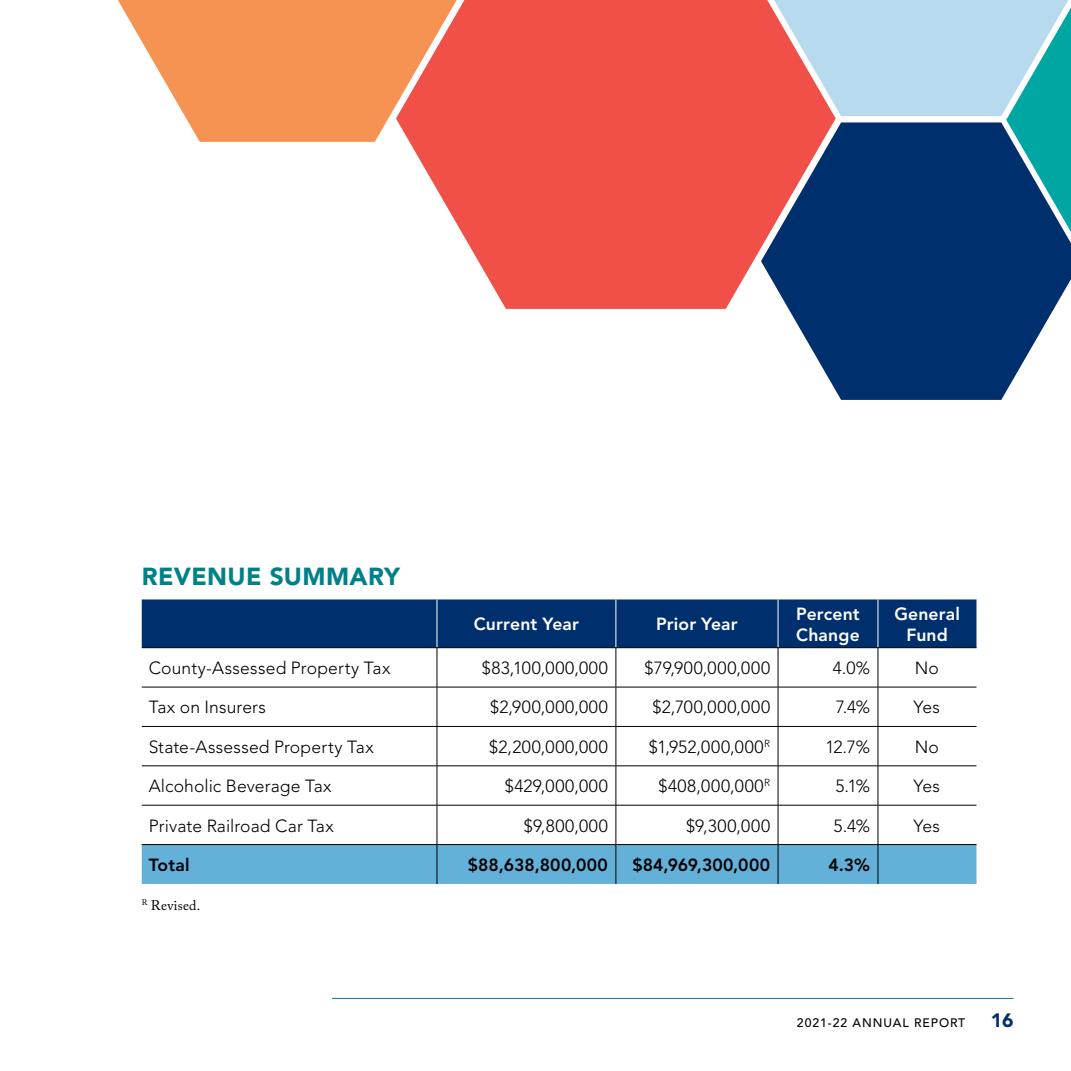
<style>
.page{position:relative;width:1071px;height:1071px;background:#fff}
.page>*{position:absolute;margin:0;border:0;box-sizing:border-box;transform-origin:0 0}
.t1{font:900 24.5px "Avenir LT Std";letter-spacing:.015em;color:#008188}
.Table_Text{font:300 17.5px "Avenir LT Std";letter-spacing:.015em;color:#000}
.Table_Text-2{font:300 17.5px "Avenir LT Std";letter-spacing:.05em;color:#000}
.Table_Headers{font:800 17.5px/21px "Avenir LT Std";letter-spacing:.01em;color:#fff}
.Table_Headers-2{font:800 17.5px "Avenir LT Std";letter-spacing:.005em;color:#000}
.Footnotes{font:14px "Adobe Caslon Pro";letter-spacing:.02em;color:#000}
.t2{font:500 12.25px "Avenir LT Std";letter-spacing:.075em;color:#000}
.s1{font-weight:900;font-size:19.25px;color:#002f6e}
</style>
<div class="page">
<hr style="left:332px;top:998px;width:682px;height:1px;background:#0070ba">
<div style="left:142px;top:599px;width:834px;height:48px;background:#002f6e"></div>
<div style="left:142px;top:845px;width:834px;height:39px;background:#63b1d9"></div>
<hr style="left:437px;top:648px;width:1px;height:39px;background:#000">
<hr style="left:615px;top:648px;width:1px;height:39px;background:#000">
<hr style="left:778px;top:648px;width:1px;height:39px;background:#000">
<hr style="left:878px;top:648px;width:1px;height:39px;background:#000">
<hr style="left:437px;top:687px;width:1px;height:39px;background:#000">
<hr style="left:615px;top:687px;width:1px;height:39px;background:#000">
<hr style="left:778px;top:687px;width:1px;height:39px;background:#000">
<hr style="left:878px;top:687px;width:1px;height:39px;background:#000">
<hr style="left:437px;top:727px;width:1px;height:39px;background:#000">
<hr style="left:615px;top:727px;width:1px;height:39px;background:#000">
<hr style="left:778px;top:727px;width:1px;height:39px;background:#000">
<hr style="left:878px;top:727px;width:1px;height:39px;background:#000">
<hr style="left:437px;top:766px;width:1px;height:39px;background:#000">
<hr style="left:615px;top:766px;width:1px;height:39px;background:#000">
<hr style="left:778px;top:766px;width:1px;height:39px;background:#000">
<hr style="left:878px;top:766px;width:1px;height:39px;background:#000">
<hr style="left:437px;top:805px;width:1px;height:39px;background:#000">
<hr style="left:615px;top:805px;width:1px;height:39px;background:#000">
<hr style="left:778px;top:805px;width:1px;height:39px;background:#000">
<hr style="left:878px;top:805px;width:1px;height:39px;background:#000">
<hr style="left:437px;top:845px;width:1px;height:39px;background:#000">
<hr style="left:615px;top:845px;width:1px;height:39px;background:#000">
<hr style="left:778px;top:845px;width:1px;height:39px;background:#000">
<hr style="left:878px;top:845px;width:1px;height:39px;background:#000">
<hr style="left:142px;top:687px;width:295px;height:1px;background:#000">
<hr style="left:437px;top:687px;width:179px;height:1px;background:#000">
<hr style="left:616px;top:687px;width:162px;height:1px;background:#000">
<hr style="left:778px;top:687px;width:100px;height:1px;background:#000">
<hr style="left:878px;top:687px;width:99px;height:1px;background:#000">
<hr style="left:142px;top:726px;width:295px;height:1px;background:#000">
<hr style="left:437px;top:726px;width:179px;height:1px;background:#000">
<hr style="left:616px;top:726px;width:162px;height:1px;background:#000">
<hr style="left:778px;top:726px;width:100px;height:1px;background:#000">
<hr style="left:878px;top:726px;width:99px;height:1px;background:#000">
<hr style="left:142px;top:766px;width:295px;height:1px;background:#000">
<hr style="left:437px;top:766px;width:179px;height:1px;background:#000">
<hr style="left:616px;top:766px;width:162px;height:1px;background:#000">
<hr style="left:778px;top:766px;width:100px;height:1px;background:#000">
<hr style="left:878px;top:766px;width:99px;height:1px;background:#000">
<hr style="left:142px;top:805px;width:295px;height:1px;background:#000">
<hr style="left:437px;top:805px;width:179px;height:1px;background:#000">
<hr style="left:616px;top:805px;width:162px;height:1px;background:#000">
<hr style="left:778px;top:805px;width:100px;height:1px;background:#000">
<hr style="left:878px;top:805px;width:99px;height:1px;background:#000">
<hr style="left:142px;top:844px;width:295px;height:1px;background:#000">
<hr style="left:437px;top:844px;width:179px;height:1px;background:#000">
<hr style="left:616px;top:844px;width:162px;height:1px;background:#000">
<hr style="left:778px;top:844px;width:100px;height:1px;background:#000">
<hr style="left:878px;top:844px;width:99px;height:1px;background:#000">
<hr style="left:437px;top:599px;width:1px;height:48px;background:#fff">
<hr style="left:615px;top:599px;width:1px;height:48px;background:#fff">
<hr style="left:778px;top:599px;width:1px;height:48px;background:#fff">
<hr style="left:878px;top:599px;width:1px;height:48px;background:#fff">
<hr style="left:142px;top:647px;width:295px;height:1px;background:#000">
<hr style="left:437px;top:647px;width:179px;height:1px;background:#000">
<hr style="left:616px;top:647px;width:162px;height:1px;background:#000">
<hr style="left:778px;top:647px;width:100px;height:1px;background:#000">
<hr style="left:878px;top:647px;width:99px;height:1px;background:#000">
<svg style="left:409px;top:0;width:365px;height:309px;background:#f15f57"></svg>
<svg style="left:761px;top:122px;width:310px;height:278px;fill:#002f6e"></svg>
<svg style="left:774px;top:0;width:297px;height:232px;background:#6c8ca9"></svg>
<svg style="left:118px;top:0;width:339px;height:142px;background:#f79d6b"></svg>
<h3 class="t1" style="left:142px;top:561px;width:260px">REVENUE SUMMARY</h3>
<p class="Table_Headers" style="left:474px;top:614px;width:107px">Current Year</p>
<p class="Table_Headers" style="left:656px;top:614px;width:83px">Prior Year</p>
<p class="Table_Headers" style="left:796px;top:603px;width:65px">Percent<br>Change</p>
<p class="Table_Headers" style="left:894px;top:603px;width:67px;text-align:center">General<br>Fund</p>
<p class="Table_Text" style="left:149px;top:658px;width:243px">County-Assessed Property Tax</p>
<p class="Table_Text-2" style="left:482px;top:658px;width:128px">$83,100,000,000</p>
<p class="Table_Text-2" style="left:645px;top:658px;width:127px">$79,900,000,000</p>
<p class="Table_Text" style="left:833px;top:658px;width:39px">4.0%</p>
<p class="Table_Text" style="left:915px;top:658px;width:26px">No</p>
<p class="Table_Text" style="left:149px;top:697px;width:119px">Tax on Insurers</p>
<p class="Table_Text-2" style="left:490px;top:697px;width:119px">$2,900,000,000</p>
<p class="Table_Text-2" style="left:653px;top:697px;width:119px">$2,700,000,000</p>
<p class="Table_Text" style="left:836px;top:697px;width:36px">7.4%</p>
<p class="Table_Text" style="left:914px;top:697px;width:28px">Yes</p>
<p class="Table_Text" style="left:149px;top:736px;width:227px">State-Assessed Property Tax</p>
<p class="Table_Text-2" style="left:489px;top:736px;width:120px">$2,200,000,000</p>
<p class="Table_Text-2" style="left:649px;top:736px;width:116px">$1,952,000,000</p>
<p class="Table_Text" style="left:825px;top:736px;width:46px">12.7%</p>
<p class="Table_Text" style="left:915px;top:736px;width:26px">No</p>
<p class="Table_Text" style="left:149px;top:776px;width:184px">Alcoholic Beverage Tax</p>
<p class="Table_Text-2" style="left:505px;top:776px;width:105px">$429,000,000</p>
<p class="Table_Text-2" style="left:658px;top:776px;width:107px">$408,000,000</p>
<p class="Table_Text" style="left:836px;top:776px;width:36px">5.1%</p>
<p class="Table_Text" style="left:914px;top:776px;width:28px">Yes</p>
<p class="Table_Text" style="left:149px;top:815px;width:187px">Private Railroad Car Tax</p>
<p class="Table_Text" style="left:524px;top:815px;width:86px">$9,800,000</p>
<p class="Table_Text" style="left:686px;top:815px;width:86px">$9,300,000</p>
<p class="Table_Text" style="left:834px;top:815px;width:38px">5.4%</p>
<p class="Table_Text" style="left:914px;top:815px;width:28px">Yes</p>
<p class="Table_Headers-2" style="left:149px;top:854px;width:43px">Total</p>
<p class="Table_Headers-2" style="left:468px;top:854px;width:142px">$88,638,800,000</p>
<p class="Table_Headers-2" style="left:633px;top:854px;width:139px">$84,969,300,000</p>
<p class="Table_Headers-2" style="left:828px;top:854px;width:43px">4.3%</p>
<p class="Footnotes" style="left:142px;top:896px;width:60px"><sup>R</sup> Revised.</p>
<p class="t2" style="left:797px;top:1015px;width:218px">2021-22 ANNUAL REPORT <span class="s1">16</span></p>
</div>
